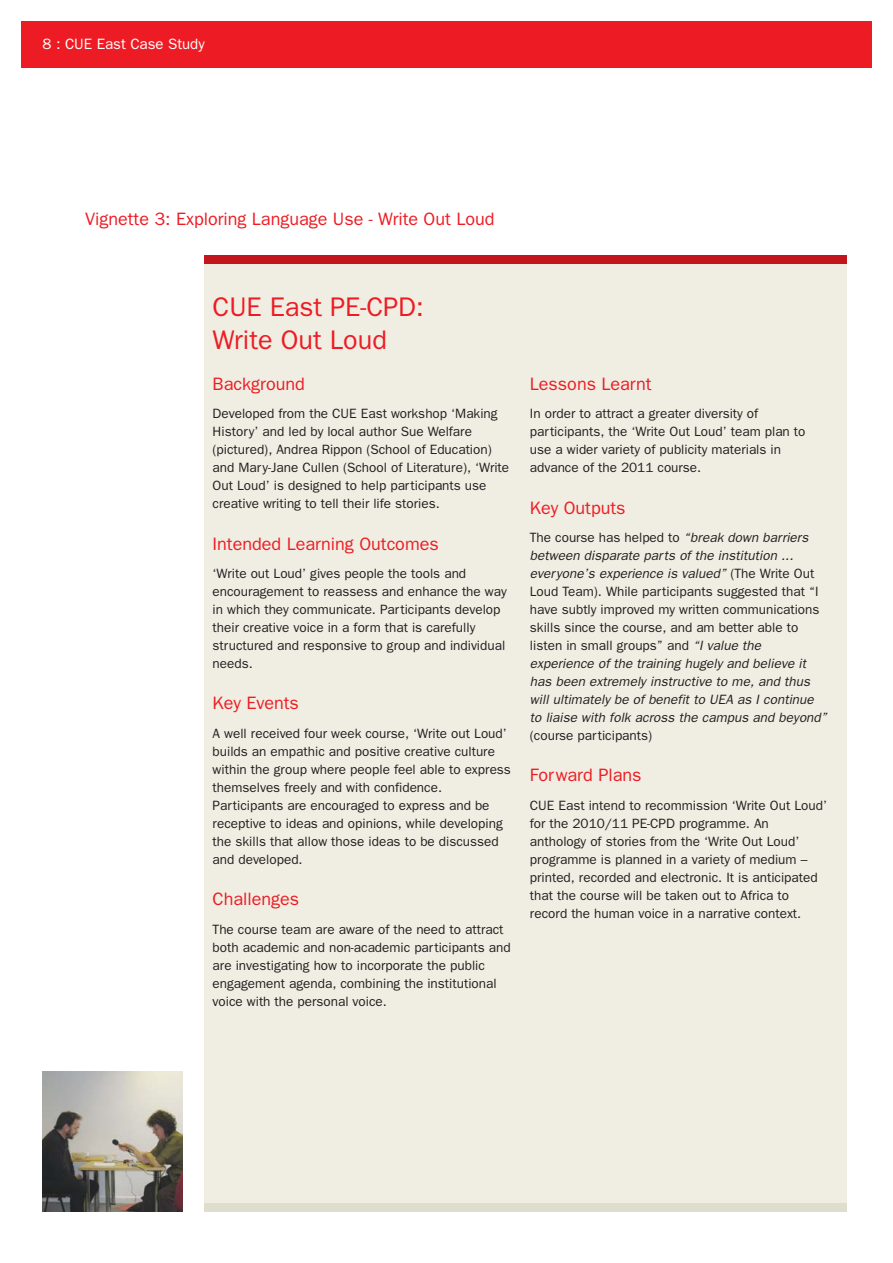
<style>
.page{position:relative;width:893px;height:1263px;background:#fff}
.page>*{position:absolute;margin:0;border:0;box-sizing:border-box;transform-origin:0 0}
.t1{font:27px/32.4px "Franklin Gothic";color:#ed1c24}
.t2{font:18px "Franklin Gothic";color:#ed1c24}
.t3{font:15px "Franklin Gothic";color:#fff}
.t4{font:13.5px/18px "Franklin Gothic";color:#231f20}
.t5{font:italic 13.5px/18px "Franklin Gothic";letter-spacing:.005em;color:#231f20}
.s1{font-style:normal}
</style>
<div class="page">
<div style="left:204px;top:255px;width:642px;height:957px;background:#f0eee3"></div>
<div style="left:204px;top:1203px;width:642px;height:9px;background:#dfdecc"></div>
<div style="left:204px;top:255px;width:642px;height:9px;background:#c4151c"></div>
<img style="left:43px;top:1071px;width:140px;height:141px">
<div style="left:21px;top:21px;width:851px;height:47px;background:#ed1c24"></div>
<p class="t3" style="left:43px;top:38px;width:164px">8 : CUE East Case Study</p>
<h2 class="t2" style="left:85px;top:213px;width:411px">Vignette 3: Exploring Language Use - Write Out Loud</h2>
<h1 class="t1" style="left:213px;top:293px;width:213px">CUE East PE-CPD:<br>Write Out Loud</h1>
<h2 class="t2" style="left:213px;top:377px;width:94px">Background</h2>
<p class="t4" style="left:213px;top:406px;width:298px">Developed from the CUE East workshop ‘Making History’ and led by local author Sue Welfare (pictured), Andrea Rippon (School of Education) and Mary-Jane Cullen (School of Literature), ‘Write Out Loud’ is designed to help participants use creative writing to tell their life stories.</p>
<h2 class="t2" style="left:213px;top:537px;width:228px">Intended Learning Outcomes</h2>
<p class="t4" style="left:213px;top:566px;width:296px">‘Write out Loud’ gives people the tools and encouragement to reassess and enhance the way in which they communicate. Participants develop their creative voice in a form that is carefully structured and responsive to group and individual needs.</p>
<h2 class="t2" style="left:213px;top:697px;width:88px">Key Events</h2>
<p class="t4" style="left:213px;top:725px;width:300px">A well received four week course, ‘Write out Loud’ builds an empathic and positive creative culture within the group where people feel able to express themselves freely and with confidence.<br>Participants are encouraged to express and be receptive to ideas and opinions, while developing the skills that allow those ideas to be discussed and developed.</p>
<h2 class="t2" style="left:213px;top:893px;width:88px">Challenges</h2>
<p class="t4" style="left:213px;top:921px;width:300px">The course team are aware of the need to attract both academic and non-academic participants and are investigating how to incorporate the public engagement agenda, combining the institutional voice with the personal voice.</p>
<h2 class="t2" style="left:530px;top:377px;width:123px">Lessons Learnt</h2>
<p class="t4" style="left:530px;top:406px;width:277px">In order to attract a greater diversity of participants, the ‘Write Out Loud’ team plan to use a wider variety of publicity materials in advance of the 2011 course.</p>
<h2 class="t2" style="left:530px;top:501px;width:97px">Key Outputs</h2>
<p class="t5" style="left:530px;top:530px;width:301px"><span class="s1">The course has helped to</span> “break down barriers between disparate parts of the institution ... everyone’s experience is valued” <span class="s1">( T h e Wr i t e O u t Loud Team). While participants suggested that “I have subtly improved my written communications skills since the course, and am better able to listen in small groups” and</span> “I value the experience of the training hugely and believe it has been extremely instructive to me, and thus will ultimately be of benefit to UEA as I continue to liaise with folk across the campus and beyond”</p>
<p class="t4" style="left:530px;top:728px;width:124px">(course participants)</p>
<h2 class="t2" style="left:530px;top:769px;width:113px">Forward Plans</h2>
<p class="t4" style="left:530px;top:797px;width:299px">CUE East intend to recommission ‘Write Out Loud’ for the 2010/11 PE-CPD programme. An anthology of stories from the ‘Write Out Loud’ programme is planned in a variety of medium – printed, recorded and electronic. It is anticipated that the course will be taken out to Africa to record the human voice in a narrative context.</p>
</div>
